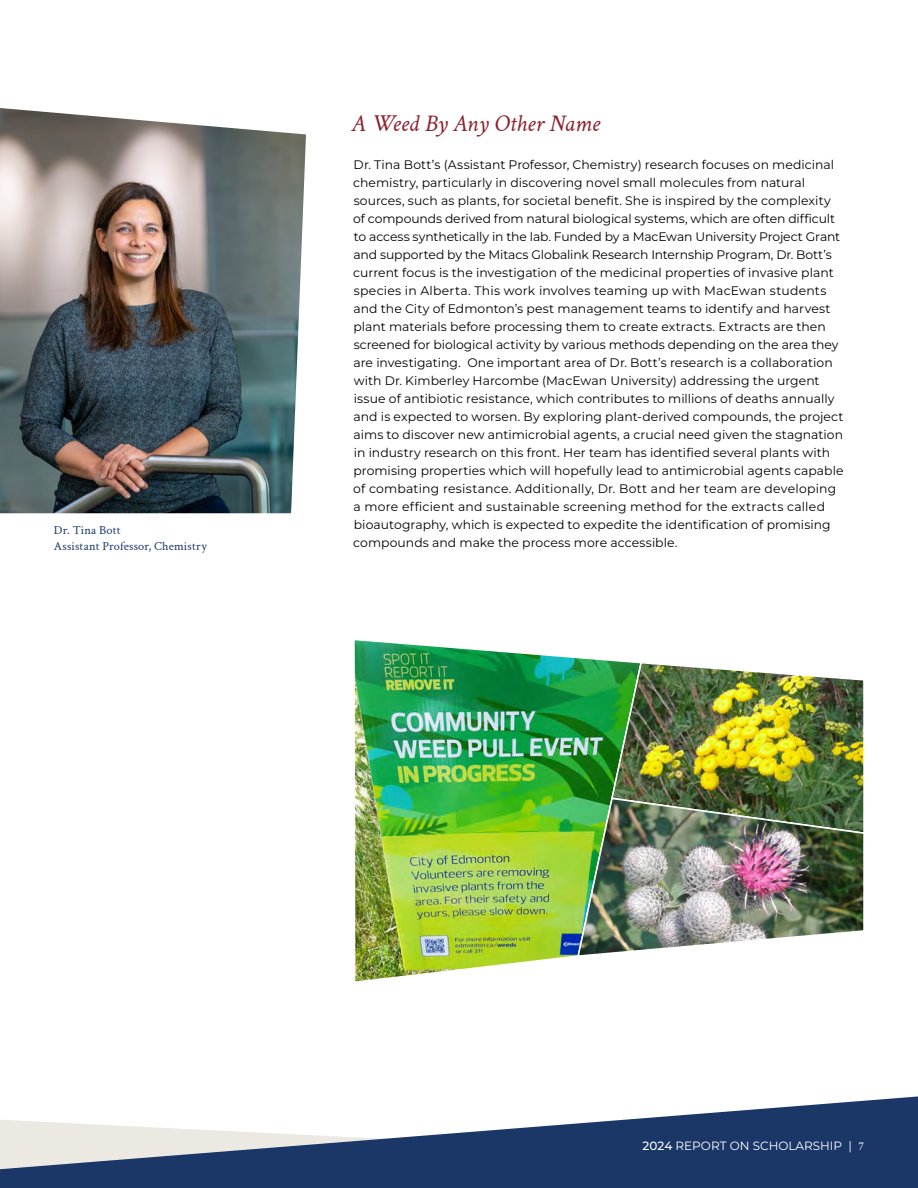
<style>
.page{position:relative;width:918px;height:1188px;background:#fff}
.page>*{position:absolute;margin:0;border:0;box-sizing:border-box;transform-origin:0 0}
.t1{font:italic 24px "Crimson Text";letter-spacing:-.02em;color:#8b2331}
.t2{font:100 12.3px/18px "Montserrat";letter-spacing:.005em;color:#000}
.t3{font:12.3px/16.5px "Crimson Text";letter-spacing:.015em;color:#1b3768}
.t4{font:100 12px "Montserrat";color:#fff}
.s1{font-family:"Crimson Text";font-weight:400}
</style>
<div class="page">
<img style="left:0;top:108px;width:306px;height:405px">
<img style="left:354px;top:640px;width:257px;height:342px">
<img style="left:610px;top:661px;width:254px;height:136px">
<img style="left:576px;top:797px;width:288px;height:161px">
<svg style="left:0;top:1096px;width:918px;height:92px;fill:#1b3768"></svg>
<p class="t3" style="left:54px;top:521px;width:154px">Dr. Tina Bott<br>Assistant Professor, Chemistry</p>
<h1 class="t1" style="left:352px;top:106px;width:250px">A Weed By Any Other Name</h1>
<p class="t2" style="left:353px;top:155px;width:492px">Dr. Tina Bott’s (Assistant Professor, Chemistry) research focuses on medicinal chemistry, particularly in discovering novel small molecules from natural sources, such as plants, for societal benefit. She is inspired by the complexity of compounds derived from natural biological systems, which are often difficult to access synthetically in the lab. Funded by a MacEwan University Project Grant and supported by the Mitacs Globalink Research Internship Program, Dr. Bott’s current focus is the investigation of the medicinal properties of invasive plant species in Alberta. This work involves teaming up with MacEwan students and the City of Edmonton’s pest management teams to identify and harvest plant materials before processing them to create extracts. Extracts are then screened for biological activity by various methods depending on the area they are investigating. One important area of Dr. Bott’s research is a collaboration with Dr. Kimberley Harcombe (MacEwan University) addressing the urgent issue of antibiotic resistance, which contributes to millions of deaths annually and is expected to worsen. By exploring plant-derived compounds, the project aims to discover new antimicrobial agents, a crucial need given the stagnation in industry research on this front. Her team has identified several plants with promising properties which will hopefully lead to antimicrobial agents capable of combating resistance. Additionally, Dr. Bott and her team are developing a more efficient and sustainable screening method for the extracts called bioautography, which is expected to expedite the identification of promising compounds and make the process more accessible.</p>
<p class="t4" style="left:643px;top:1138px;width:223px">2024 REPORT ON SCHOLARSHIP | <span class="s1">7</span></p>
</div>
